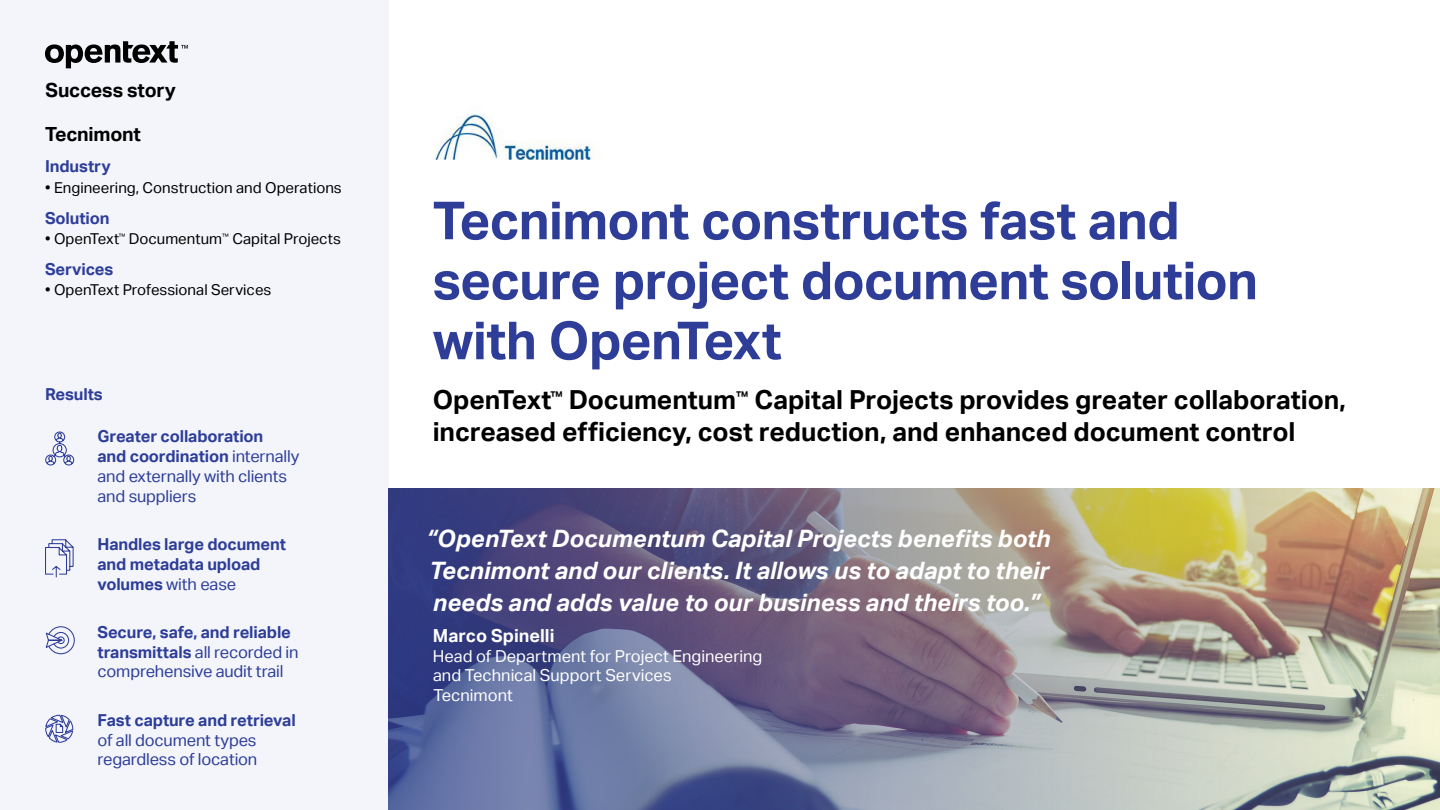
<style>
.page{position:relative;width:1440px;height:810px;background:#fff}
.page>*{position:absolute;margin:0;border:0;box-sizing:border-box;transform-origin:0 0}
.t1{font:700 52.5px/60px "Aktiv Grotesk";letter-spacing:-.015em;color:#2e3d98}
.t2{font:700 26.25px/31.5px "Aktiv Grotesk";letter-spacing:-.005em;color:#000}
.t3{font:italic 700 24px/32.2px "Aktiv Grotesk";color:#fff;text-align:justify}
.t4{font:700 19.5px "Aktiv Grotesk";letter-spacing:-.01em;color:#000}
.t5{font:700 18px "Aktiv Grotesk";color:#fff}
.t6{font:16.5px/19.8px "Aktiv Grotesk";letter-spacing:-.01em;color:#2e3d98}
.t7{font:700 16.5px/19.8px "Aktiv Grotesk";letter-spacing:-.01em;color:#2e3d98}
.t8{font:16.5px/19.8px "Aktiv Grotesk";color:#fff}
.t9{font:15px "Aktiv Grotesk";color:#000}
.s1{font-weight:700}
.s2{font-weight:400}
</style>
<div class="page">
<div style="left:0;top:0;width:388px;height:810px;background:#f3f5fb"></div>
<svg style="left:45px;top:41px;width:143px;height:27px"></svg>
<img style="left:388px;top:488px;width:1052px;height:322px">
<img style="left:436px;top:112px;width:158px;height:47px">
<svg style="left:45px;top:431px;width:30px;height:35px"></svg>
<svg style="left:45px;top:539px;width:29px;height:39px"></svg>
<svg style="left:45px;top:626px;width:30px;height:29px"></svg>
<svg style="left:45px;top:714px;width:29px;height:29px"></svg>
<p class="t4" style="left:45px;top:79px;width:132px">Success story</p>
<p class="t4" style="left:45px;top:122px;width:97px">Tecnimont</p>
<p class="t7" style="left:45px;top:157px;width:67px">Industry</p>
<p class="t9" style="left:45px;top:179px;width:298px">• Engineering, Construction and Operations</p>
<p class="t7" style="left:45px;top:208px;width:66px">Solution</p>
<p class="t9" style="left:45px;top:230px;width:297px">• OpenText<sup>™</sup> Documentum<sup>™</sup> Capital Projects</p>
<p class="t7" style="left:45px;top:259px;width:70px">Services</p>
<p class="t9" style="left:45px;top:281px;width:228px">• OpenText Professional Services</p>
<p class="t7" style="left:45px;top:384px;width:59px">Results</p>
<p class="t6" style="left:98px;top:427px;width:203px"><span class="s1">Greater collaboration<br>and coordination</span> internally and externally with clients and suppliers</p>
<p class="t7" style="left:98px;top:534px;width:190px">Handles large document and metadata upload volumes <span class="s2">with ease</span></p>
<p class="t6" style="left:98px;top:622px;width:203px"><span class="s1">Secure, safe, and reliable transmittals</span> all recorded in comprehensive audit trail</p>
<p class="t7" style="left:98px;top:710px;width:200px">Fast capture and retrieval</p>
<p class="t6" style="left:98px;top:730px;width:161px">of all document types regardless of location</p>
<h1 class="t1" style="left:433px;top:191px;width:827px">Tecnimont constructs fast and secure project document solution with OpenText</h1>
<h2 class="t2" style="left:433px;top:385px;width:915px">OpenText<sup>™</sup> Documentum<sup>™</sup> Capital Projects provides greater collaboration, increased efficiency, cost reduction, and enhanced document control</h2>
<h3 class="t3" style="left:426px;top:522px;width:626px">“OpenText Documentum Capital Projects benefits both Tecnimont and our clients. It allows us to adapt to their needs and adds value to our business and theirs too.”</h3>
<p class="t5" style="left:433px;top:625px;width:123px">Marco Spinelli</p>
<p class="t8" style="left:433px;top:646px;width:331px">Head of Department for Project Engineering and Technical Support Services<br>Tecnimont</p>
</div>
